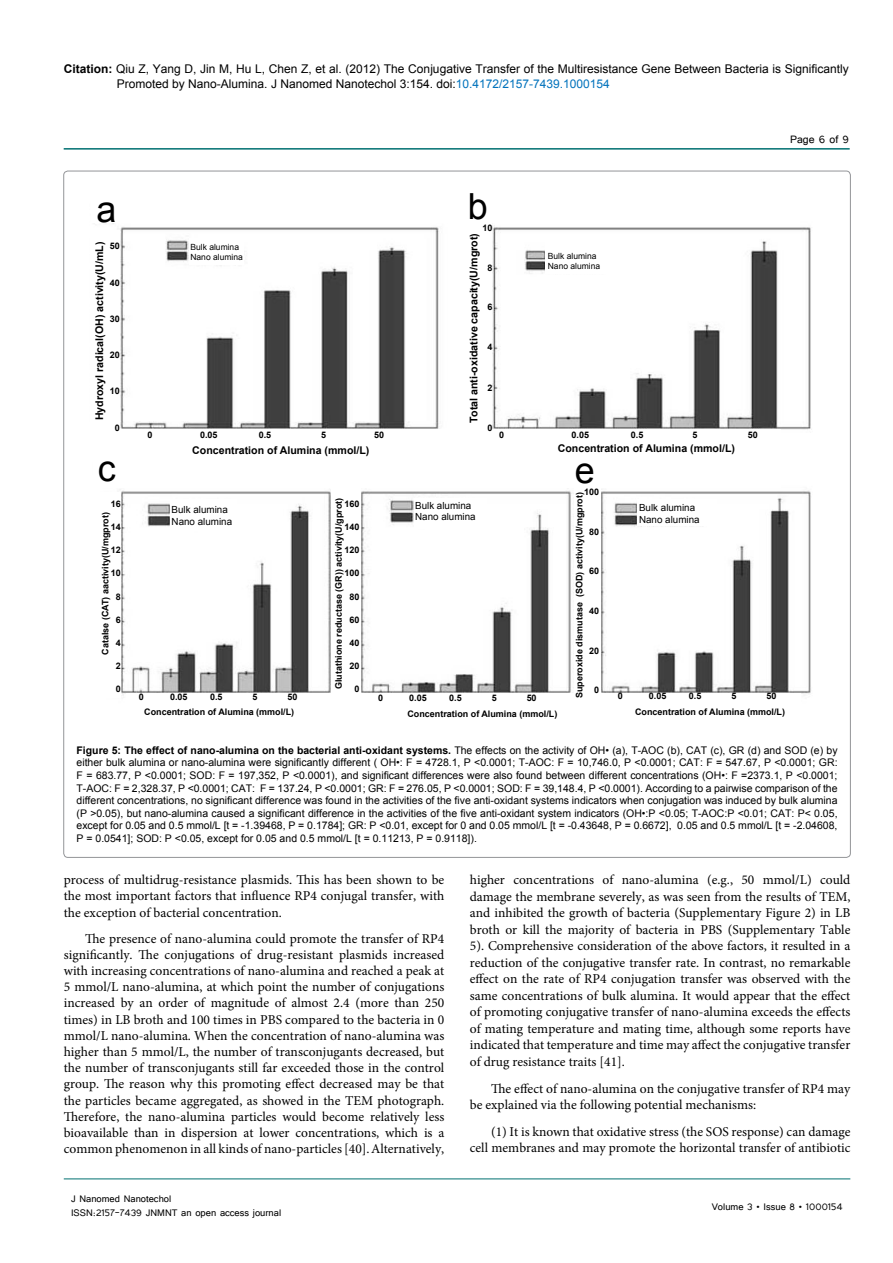
<style>
.page{position:relative;width:893px;height:1263px;background:#fff}
.page>*{position:absolute;margin:0;border:0;box-sizing:border-box;transform-origin:0 0}
.t1{font:36px "Arial";color:#000}
.t2{font:13.5px/16.2px "Minion Pro";color:#000;text-align:justify}
.t3{font:13.5px "Tunga";color:#000}
.t4{font:12px/15px "Arial";color:#000}
.t5{font:12px/14.4px "Tunga";color:#000}
.t6{font:700 10.65px "Arial";color:#000}
.t7{font:10.5px/12.6px "Arial";color:#000;text-align:justify}
.t8{font:9.75px/11.7px "Arial";color:#000}
.t9{font:700 9px "Arial";color:#000}
.t10{font:8.55px/10.2px "Arial";color:#000}
.s1{font-weight:700}
.s2{color:#0072bc}
</style>
<div class="page">
<hr style="left:64px;top:148px;width:786px;height:2px;background:#007071">
<hr style="left:64px;top:1179px;width:786px;height:1px;background:#007071">
<img style="left:112px;top:223px;width:700px;height:473px">
<div style="left:89px;top:230px;width:31px;height:201px;background:#fff"></div>
<div style="left:460px;top:220px;width:32px;height:219px;background:#fff"></div>
<div style="left:189px;top:238px;width:55px;height:27px;background:#fff"></div>
<div style="left:545px;top:242px;width:65px;height:32px;background:#fff"></div>
<div style="left:93px;top:430px;width:688px;height:58px;background:#fff"></div>
<div style="left:93px;top:492px;width:27px;height:206px;background:#fff"></div>
<div style="left:170px;top:499px;width:66px;height:31px;background:#fff"></div>
<div style="left:414px;top:498px;width:72px;height:30px;background:#fff"></div>
<div style="left:638px;top:499px;width:79px;height:27px;background:#fff"></div>
<div style="left:331px;top:488px;width:29px;height:214px;background:#fff"></div>
<div style="left:574px;top:482px;width:26px;height:223px;background:#fff"></div>
<div style="left:126px;top:693px;width:674px;height:36px;background:#fff"></div>
<p class="t4" style="left:117px;top:61px;width:733px;text-indent:-53px"><span class="s1">Citation:</span> Qiu Z, Yang D, Jin M, Hu L, Chen Z, et al. (2012) The Conjugative Transfer of the Multiresistance Gene Between Bacteria is Significantly<br>Promoted by Nano-Alumina. J Nanomed Nanotechol 3:154. doi:<span class="s2">10.4172/2157-7439.1000154</span></p>
<p class="t3" style="left:790px;top:131px;width:60px">Page 6 of 9</p>
<p class="t1" style="left:96px;top:186px;width:21px">a</p>
<p class="t1" style="left:468px;top:183px;width:21px">b</p>
<p class="t6" style="left:92px;top:420px;width:180px;rotate:-90deg">Hydroxyl radical(OH) activity(U/mL)</p>
<p class="t9" style="left:110px;top:240px;width:11px">50</p>
<p class="t9" style="left:110px;top:276px;width:11px">40</p>
<p class="t9" style="left:110px;top:313px;width:11px">30</p>
<p class="t9" style="left:110px;top:349px;width:11px">20</p>
<p class="t9" style="left:110px;top:385px;width:11px">10</p>
<p class="t9" style="left:115px;top:422px;width:6px">0</p>
<p class="t10" style="left:190px;top:242px;width:54px">Bulk alumina<br>Nano alumina</p>
<p class="t9" style="left:148px;top:429px;width:6px">0</p>
<p class="t9" style="left:200px;top:429px;width:19px">0.05</p>
<p class="t9" style="left:259px;top:429px;width:14px">0.5</p>
<p class="t9" style="left:321px;top:429px;width:6px">5</p>
<p class="t9" style="left:374px;top:429px;width:11px">50</p>
<p class="t6" style="left:192px;top:444px;width:179px">Concentration of Alumina (mmol/L)</p>
<p class="t9" style="left:482px;top:222px;width:11px">10</p>
<p class="t9" style="left:487px;top:262px;width:6px">8</p>
<p class="t9" style="left:487px;top:301px;width:6px">6</p>
<p class="t9" style="left:487px;top:341px;width:6px">4</p>
<p class="t9" style="left:487px;top:382px;width:6px">2</p>
<p class="t9" style="left:487px;top:422px;width:6px">0</p>
<p class="t6" style="left:467px;top:423px;width:191px;rotate:-90deg">Total anti-oxidative capacity(U/mgrot)</p>
<p class="t10" style="left:548px;top:251px;width:54px">Bulk alumina<br>Nano alumina</p>
<p class="t9" style="left:499px;top:429px;width:6px">0</p>
<p class="t9" style="left:571px;top:429px;width:19px">0.05</p>
<p class="t9" style="left:631px;top:429px;width:14px">0.5</p>
<p class="t9" style="left:693px;top:429px;width:6px">5</p>
<p class="t9" style="left:748px;top:429px;width:11px">50</p>
<p class="t6" style="left:558px;top:441px;width:179px">Concentration of Alumina (mmol/L)</p>
<p class="t1" style="left:98px;top:445px;width:19px">c</p>
<p class="t1" style="left:575px;top:447px;width:21px">e</p>
<p class="t9" style="left:111px;top:498px;width:11px">16</p>
<p class="t9" style="left:111px;top:521px;width:11px">14</p>
<p class="t9" style="left:111px;top:544px;width:11px">12</p>
<p class="t9" style="left:111px;top:567px;width:11px">10</p>
<p class="t9" style="left:116px;top:590px;width:6px">8</p>
<p class="t9" style="left:116px;top:614px;width:6px">6</p>
<p class="t9" style="left:116px;top:637px;width:6px">4</p>
<p class="t9" style="left:116px;top:660px;width:6px">2</p>
<p class="t9" style="left:116px;top:683px;width:6px">0</p>
<p class="t9" style="left:99px;top:655px;width:144px;rotate:-90deg">Catalse (CAT) aactivity(U/mgprot)</p>
<p class="t9" style="left:584px;top:486px;width:16px">100</p>
<p class="t9" style="left:589px;top:526px;width:11px">80</p>
<p class="t9" style="left:589px;top:565px;width:11px">60</p>
<p class="t9" style="left:589px;top:605px;width:11px">40</p>
<p class="t9" style="left:589px;top:644px;width:11px">20</p>
<p class="t9" style="left:594px;top:684px;width:6px">0</p>
<p class="t9" style="left:333px;top:689px;width:193px;rotate:-90deg">Glutathione reductase (GR)) activity(U/gprot)</p>
<p class="t9" style="left:573px;top:698px;width:207px;rotate:-90deg">Superoxide dismutase (SOD) activity(U/mgprot)</p>
<p class="t9" style="left:344px;top:498px;width:16px">160</p>
<p class="t9" style="left:344px;top:521px;width:16px">140</p>
<p class="t9" style="left:344px;top:544px;width:16px">120</p>
<p class="t9" style="left:344px;top:567px;width:16px">100</p>
<p class="t9" style="left:349px;top:590px;width:11px">80</p>
<p class="t9" style="left:349px;top:614px;width:11px">60</p>
<p class="t9" style="left:349px;top:637px;width:11px">40</p>
<p class="t9" style="left:349px;top:660px;width:11px">20</p>
<p class="t9" style="left:354px;top:683px;width:6px">0</p>
<p class="t8" style="left:172px;top:504px;width:62px">Bulk alumina<br>Nano alumina</p>
<p class="t8" style="left:415px;top:499px;width:62px">Bulk alumina<br>Nano alumina</p>
<p class="t8" style="left:639px;top:502px;width:62px">Bulk alumina<br>Nano alumina</p>
<p class="t9" style="left:139px;top:691px;width:6px">0</p>
<p class="t9" style="left:170px;top:691px;width:19px">0.05</p>
<p class="t9" style="left:210px;top:691px;width:14px">0.5</p>
<p class="t9" style="left:253px;top:691px;width:6px">5</p>
<p class="t9" style="left:287px;top:691px;width:11px">50</p>
<p class="t9" style="left:378px;top:691px;width:6px">0</p>
<p class="t9" style="left:409px;top:691px;width:19px">0.05</p>
<p class="t9" style="left:449px;top:691px;width:14px">0.5</p>
<p class="t9" style="left:492px;top:691px;width:6px">5</p>
<p class="t9" style="left:527px;top:691px;width:11px">50</p>
<p class="t9" style="left:618px;top:690px;width:6px">0</p>
<p class="t9" style="left:649px;top:690px;width:19px">0.05</p>
<p class="t9" style="left:689px;top:690px;width:14px">0.5</p>
<p class="t9" style="left:731px;top:690px;width:6px">5</p>
<p class="t9" style="left:766px;top:690px;width:11px">50</p>
<p class="t9" style="left:144px;top:706px;width:151px">Concentration of Alumina (mmol/L)</p>
<p class="t9" style="left:407px;top:707px;width:151px">Concentration of Alumina (mmol/L)</p>
<p class="t9" style="left:635px;top:706px;width:151px">Concentration of Alumina (mmol/L)</p>
<p class="t7" style="left:77px;top:744px;width:763px"><span class="s1">Figure 5: The effect of nano-alumina on the bacterial anti-oxidant systems.</span> The effects on the activity of OH• (a), T-AOC (b), CAT (c), GR (d) and SOD (e) by either bulk alumina or nano-alumina were significantly different ( OH•: F = 4728.1, P &lt;0.0001; T-AOC: F = 10,746.0, P &lt;0.0001; CAT: F = 547.67, P &lt;0.0001; GR:<br>F = 683.77, P &lt;0.0001; SOD: F = 197,352, P &lt;0.0001), and significant differences were also found between different concentrations (OH•: F =2373.1, P &lt;0.0001; T-AOC: F = 2,328.37, P &lt;0.0001; CAT: F = 137.24, P &lt;0.0001; GR: F = 276.05, P &lt;0.0001; SOD: F = 39,148.4, P &lt;0.0001). According to a pairwise comparison of the different concentrations, no significant difference was found in the activities of the five anti-oxidant systems indicators when conjugation was induced by bulk alumina (P &gt;0.05), but nano-alumina caused a significant difference in the activities of the five anti-oxidant system indicators (OH•:P &lt;0.05; T-AOC:P &lt;0.01; CAT: P&lt; 0.05, except for 0.05 and 0.5 mmol/L [t = -1.39468, P = 0.1784]; GR: P &lt;0.01, except for 0 and 0.05 mmol/L [t = -0.43648, P = 0.6672], 0.05 and 0.5 mmol/L [t = -2.04608, P = 0.0541]; SOD: P &lt;0.05, except for 0.05 and 0.5 mmol/L [t = 0.11213, P = 0.9118]).</p>
<p class="t2" style="left:64px;top:872px;width:382px">process of multidrug-resistance plasmids. This has been shown to be the most important factors that influence RP4 conjugal transfer, with the exception of bacterial concentration.</p>
<p class="t2" style="left:64px;top:930px;width:382px;text-indent:21px">The presence of nano-alumina could promote the transfer of RP4 significantly. The conjugations of drug-resistant plasmids increased with increasing concentrations of nano-alumina and reached a peak at 5 mmol/L nano-alumina, at which point the number of conjugations increased by an order of magnitude of almost 2.4 (more than 250 times) in LB broth and 100 times in PBS compared to the bacteria in 0 mmol/L nano-alumina. When the concentration of nano-alumina was higher than 5 mmol/L, the number of transconjugants decreased, but the number of transconjugants still far exceeded those in the control group. The reason why this promoting effect decreased may be that the particles became aggregated, as showed in the TEM photograph.<br>Therefore, the nano-alumina particles would become relatively less bioavailable than in dispersion at lower concentrations, which is a common phenomenon in all kinds of nano-particles [40].Alternatively,</p>
<p class="t5" style="left:71px;top:1190px;width:212px">J Nanomed Nanotechol<br>ISSN:2157-7439 JNMNT an open access journal</p>
<p class="t2" style="left:470px;top:872px;width:382px">higher concentrations of nano-alumina (e.g., 50 mmol/L) could damage the membrane severely, as was seen from the results of TEM, and inhibited the growth of bacteria (Supplementary Figure 2) in LB broth or kill the majority of bacteria in PBS (Supplementary Table 5). Comprehensive consideration of the above factors, it resulted in a reduction of the conjugative transfer rate. In contrast, no remarkable effect on the rate of RP4 conjugation transfer was observed with the same concentrations of bulk alumina. It would appear that the effect of promoting conjugative transfer of nano-alumina exceeds the effects of mating temperature and mating time, although some reports have indicated that temperature and time may affect the conjugative transfer of drug resistance traits [41].</p>
<p class="t2" style="left:470px;top:1080px;width:382px;text-indent:21px">The effect of nano-alumina on the conjugative transfer of RP4 may be explained via the following potential mechanisms:</p>
<p class="t2" style="left:470px;top:1123px;width:382px;text-align:right">(1) It is known that oxidative stress (the SOS response) can damage cell membranes and may promote the horizontal transfer of antibiotic</p>
<p class="t5" style="left:712px;top:1199px;width:133px">Volume 3 • Issue 8 • 1000154</p>
</div>
